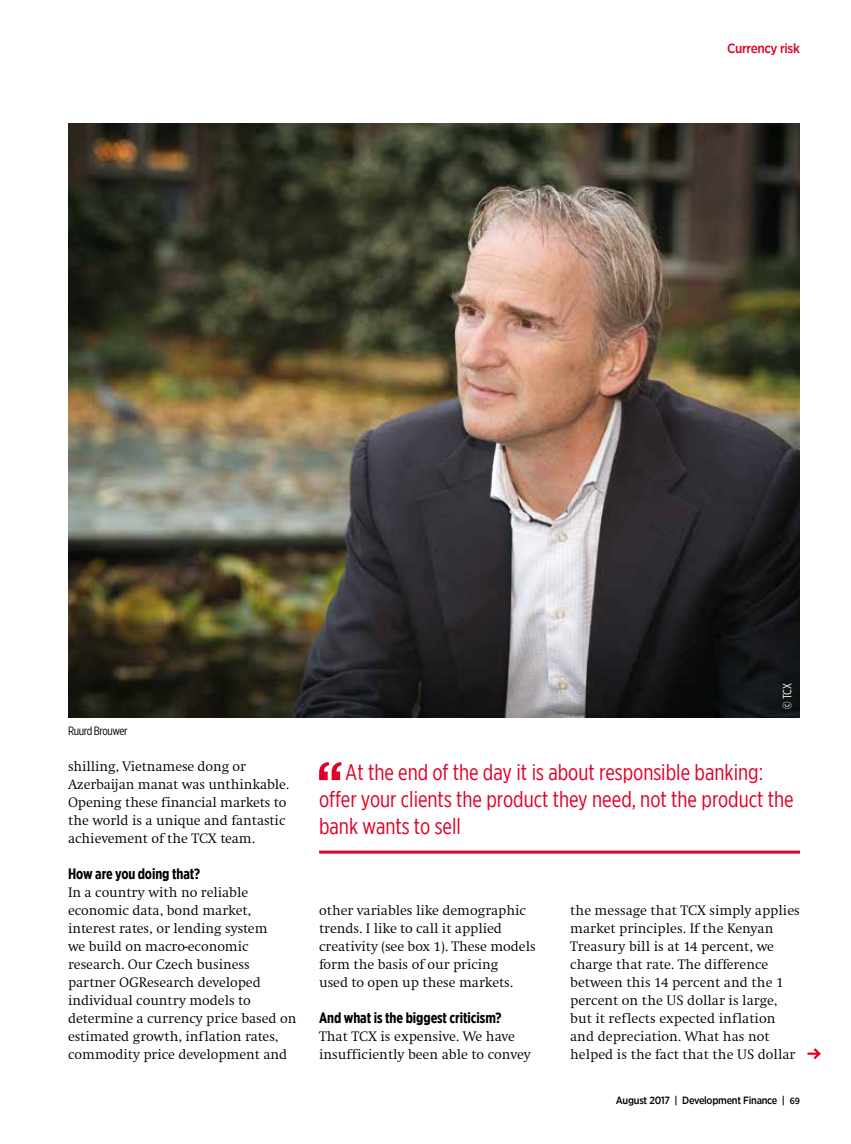
<style>
.page{position:relative;width:851px;height:1144px;background:#fff}
.page>*{position:absolute;margin:0;border:0;box-sizing:border-box;transform-origin:0 0}
.t1{font:22.5px/27px "Gotham X Narrow";color:#e20026}
.t2{font:700 15px "Gotham X Narrow";letter-spacing:-.005em;color:#000}
.t3{font:300 14.25px/18px "Swift EF";letter-spacing:-.005em;color:#000}
.t4{font:500 13.5px "Gotham Narrow";letter-spacing:-.03em;color:#e20026}
.t5{font:12px "Gotham X Narrow";letter-spacing:-.03em;color:#000}
.t6{font:12px "Gotham X Narrow";color:#fff}
.t7{font:500 10.5px "Gotham Narrow";letter-spacing:-.025em;color:#000}
.s1{font-size:9px}
</style>
<div class="page">
<img style="left:68px;top:123px;width:731px;height:594px">
<hr style="left:319px;top:850px;width:480px;height:3px;background:#e20026">
<svg style="left:319px;top:762px;width:22px;height:18px"></svg>
<svg style="left:807px;top:1048px;width:13px;height:11px"></svg>
<p class="t4" style="left:727px;top:40px;width:74px">Currency risk</p>
<p class="t5" style="left:68px;top:724px;width:61px">Ruurd Brouwer</p>
<p class="t3" style="left:68px;top:758px;width:222px">shilling, Vietnamese dong or<br>Azerbaijan manat was unthinkable.<br>Opening these financial markets to the world is a unique and fantastic achievement of the TCX team.</p>
<p class="t2" style="left:68px;top:865px;width:134px">How are you doing that?</p>
<p class="t3" style="left:68px;top:884px;width:230px">In a country with no reliable economic data, bond market, interest rates, or lending system<br>we build on macro-economic research. Our Czech business partner OGResearch developed individual country models to determine a currency price based on estimated growth, inflation rates, commodity price development and</p>
<p class="t6" style="left:780px;top:709px;width:27px;rotate:-90deg">© TCX</p>
<h1 class="t1" style="left:319px;top:758px;width:476px;text-indent:26px">At the end of the day it is about responsible banking: offer your clients the product they need, not the product the bank wants to sell</h1>
<p class="t3" style="left:319px;top:902px;width:218px">other variables like demographic trends. I like to call it applied creativity (see box 1). These models form the basis of our pricing<br>used to open up these markets.</p>
<p class="t2" style="left:319px;top:1009px;width:184px">And what is the biggest criticism?</p>
<p class="t3" style="left:319px;top:1028px;width:213px">That TCX is expensive. We have insufficiently been able to convey</p>
<p class="t3" style="left:570px;top:902px;width:231px">the message that TCX simply applies market principles. If the Kenyan Treasury bill is at 14 percent, we charge that rate. The difference between this 14 percent and the 1 percent on the US dollar is large, but it reflects expected inflation and depreciation. What has not helped is the fact that the US dollar</p>
<p class="t7" style="left:615px;top:1093px;width:185px">August 2017 | Development Finance | <span class="s1">69</span></p>
</div>
